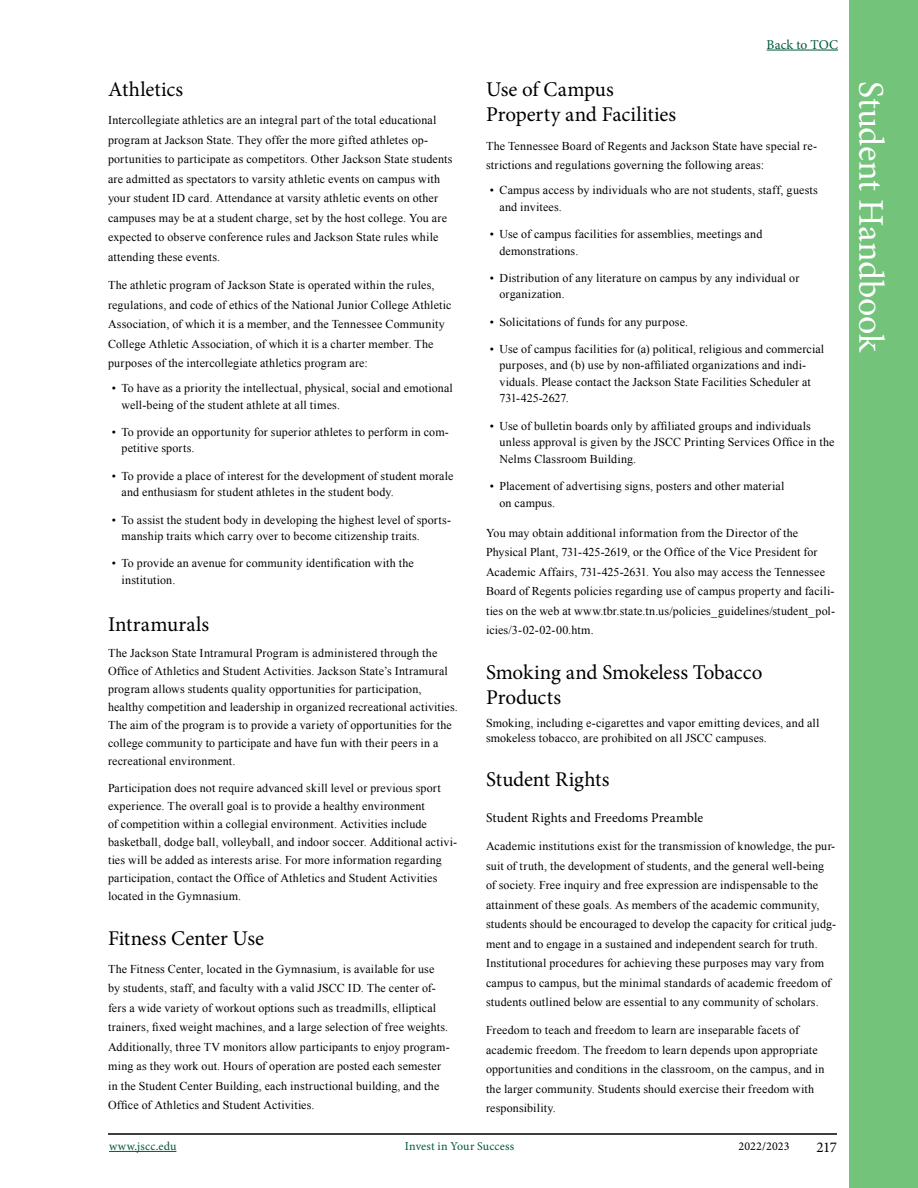
<style>
.page{position:relative;width:918px;height:1188px;background:#fff}
.page>*{position:absolute;margin:0;border:0;box-sizing:border-box;transform-origin:0 0}
.t1{font:36px "Minion Pro";letter-spacing:-.01em;color:#fff}
.t2{font:21px/25.2px "Minion Pro";letter-spacing:-.005em;color:#000}
.t3{font:15px "Minion Pro";color:#000}
.t4{font:13.5px "Minion Pro";letter-spacing:.005em;color:#000}
.t5{font:13.5px "Minion Pro";letter-spacing:.01em;color:#005837}
.t6{font:12px/19.5px "Times New Roman";letter-spacing:.015em;color:#000}
.t7{font:12px "Minion Pro";letter-spacing:.015em;color:#005837}
.t8{font:12px "Minion Pro";letter-spacing:.01em;color:#000}
</style>
<div class="page">
<hr style="left:108px;top:1133px;width:729px;height:2px;background:#000">
<hr style="left:109px;top:1151px;width:67px;height:1px;background:#005837">
<hr style="left:767px;top:50px;width:71px;height:1px;background:#005837">
<div style="left:849px;top:0;width:69px;height:1188px;background:#73c37a"></div>
<h2 class="t2" style="left:108px;top:77px;width:77px">Athletics</h2>
<p class="t6" style="left:108px;top:110px;width:346px">Intercollegiate athletics are an integral part of the total educational program at Jackson State. They offer the more gifted athletes op&shy;portunities to participate as competitors. Other Jackson State students are admitted as spectators to varsity athletic events on campus with your student ID card. Attendance at varsity athletic events on other campuses may be at a student charge, set by the host college. You are expected to observe conference rules and Jackson State rules while attending these events.</p>
<p class="t6" style="left:108px;top:275px;width:345px">The athletic program of Jackson State is operated within the rules, regulations, and code of ethics of the National Junior College Athletic Association, of which it is a member, and the Tennessee Community College Athletic Association, of which it is a charter member. The purposes of the intercollegiate athletics program are:</p>
<p class="t6" style="left:122px;top:380px;width:333px;line-height:16.5px;text-indent:-10px">• To have as a priority the intellectual, physical, social and emotional well-being of the student athlete at all times.</p>
<p class="t6" style="left:122px;top:424px;width:329px;line-height:16.5px;text-indent:-10px">• To provide an opportunity for superior athletes to perform in com&shy;petitive sports.</p>
<p class="t6" style="left:122px;top:467px;width:333px;line-height:16.5px;text-indent:-10px">• To provide a place of interest for the development of student morale and enthusiasm for student athletes in the student body.</p>
<p class="t6" style="left:122px;top:511px;width:331px;line-height:16.5px;text-indent:-10px">• To assist the student body in developing the highest level of sports&shy;manship traits which carry over to become citizenship traits.</p>
<p class="t6" style="left:122px;top:555px;width:294px;line-height:16.5px;text-indent:-10px">• To provide an avenue for community identification with the institution.</p>
<h2 class="t2" style="left:108px;top:611px;width:103px">Intramurals</h2>
<p class="t6" style="left:108px;top:644px;width:351px;line-height:18px">The Jackson State Intramural Program is administered through the Office of Athletics and Student Activities. Jackson State’s Intramural program allows students quality opportunities for participation, healthy competition and leadership in organized recreational activities.<br>The aim of the program is to provide a variety of opportunities for the college community to participate and have fun with their peers in a recreational environment.</p>
<p class="t6" style="left:108px;top:779px;width:351px;line-height:18px">Participation does not require advanced skill level or previous sport experience. The overall goal is to provide a healthy environment<br>of competition within a collegial environment. Activities include basketball, dodge ball, volleyball, and indoor soccer. Additional activi&shy;ties will be added as interests arise. For more information regarding participation, contact the Office of Athletics and Student Activities located in the Gymnasium.</p>
<h2 class="t2" style="left:108px;top:925px;width:158px">Fitness Center Use</h2>
<p class="t6" style="left:108px;top:959px;width:343px">The Fitness Center, located in the Gymnasium, is available for use<br>by students, staff, and faculty with a valid JSCC ID. The center of&shy;fers a wide variety of workout options such as treadmills, elliptical trainers, fixed weight machines, and a large selection of free weights.<br>Additionally, three TV monitors allow participants to enjoy program&shy;ming as they work out. Hours of operation are posted each semester in the Student Center Building, each instructional building, and the Office of Athletics and Student Activities.</p>
<p class="t5" style="left:767px;top:35px;width:73px">Back to TOC</p>
<h2 class="t2" style="left:486px;top:77px;width:192px">Use of Campus<br>Property and Facilities</h2>
<p class="t6" style="left:486px;top:136px;width:333px">The Tennessee Board of Regents and Jackson State have special re&shy;strictions and regulations governing the following areas:</p>
<p class="t6" style="left:500px;top:182px;width:320px;line-height:16.5px;text-indent:-10px">• Campus access by individuals who are not students, staff, guests and invitees.</p>
<p class="t6" style="left:500px;top:226px;width:264px;line-height:16.5px;text-indent:-10px">• Use of campus facilities for assemblies, meetings and demonstrations.</p>
<p class="t6" style="left:500px;top:269px;width:301px;line-height:16.5px;text-indent:-10px">• Distribution of any literature on campus by any individual or organization.</p>
<p class="t6" style="left:490px;top:312px;width:200px">• Solicitations of funds for any purpose.</p>
<p class="t6" style="left:500px;top:340px;width:326px;line-height:16.5px;text-indent:-10px">• Use of campus facilities for (a) political, religious and commercial purposes, and (b) use by non-affiliated organizations and indi&shy;viduals. Please contact the Jackson State Facilities Scheduler at 731-425-2627.</p>
<p class="t6" style="left:500px;top:417px;width:336px;line-height:16.5px;text-indent:-10px">• Use of bulletin boards only by affiliated groups and individuals unless approval is given by the JSCC Printing Services Office in the<br>Nelms Classroom Building.</p>
<p class="t6" style="left:500px;top:478px;width:286px;line-height:16.5px;text-indent:-10px">• Placement of advertising signs, posters and other material on campus.</p>
<p class="t6" style="left:486px;top:523px;width:351px">You may obtain additional information from the Director of the Physical Plant, 731-425-2619, or the Office of the Vice President for Academic Affairs, 731-425-2631. You also may access the Tennessee Board of Regents policies regarding use of campus property and facili&shy;ties on the web at www.tbr.state.tn.us/policies_guidelines/student_pol&shy;icies/3-02-02-00.htm.</p>
<h2 class="t2" style="left:486px;top:660px;width:278px">Smoking and Smokeless Tobacco<br>Products</h2>
<p class="t6" style="left:486px;top:716px;width:335px;line-height:14.4px">Smoking, including e-cigarettes and vapor emitting devices, and all smokeless tobacco, are prohibited on all JSCC campuses.</p>
<h2 class="t2" style="left:486px;top:767px;width:125px">Student Rights</h2>
<p class="t4" style="left:486px;top:809px;width:219px">Student Rights and Freedoms Preamble</p>
<p class="t6" style="left:486px;top:836px;width:352px">Academic institutions exist for the transmission of knowledge, the pur&shy;suit of truth, the development of students, and the general well-being of society. Free inquiry and free expression are indispensable to the attainment of these goals. As members of the academic community, students should be encouraged to develop the capacity for critical judg&shy;ment and to engage in a sustained and independent search for truth.<br>Institutional procedures for achieving these purposes may vary from campus to campus, but the minimal standards of academic freedom of students outlined below are essential to any community of scholars.</p>
<p class="t6" style="left:486px;top:1020px;width:340px">Freedom to teach and freedom to learn are inseparable facets of academic freedom. The freedom to learn depends upon appropriate opportunities and conditions in the classroom, on the campus, and in the larger community. Students should exercise their freedom with responsibility.</p>
<p class="t7" style="left:109px;top:1138px;width:69px">www.jscc.edu</p>
<p class="t7" style="left:405px;top:1138px;width:111px">Invest in Your Success</p>
<p class="t8" style="left:738px;top:1138px;width:53px">2022/2023</p>
<p class="t3" style="left:817px;top:1138px;width:22px">217</p>
<h1 class="t1" style="left:895px;top:81px;width:273px;rotate:90deg">Student Handbook</h1>
</div>
